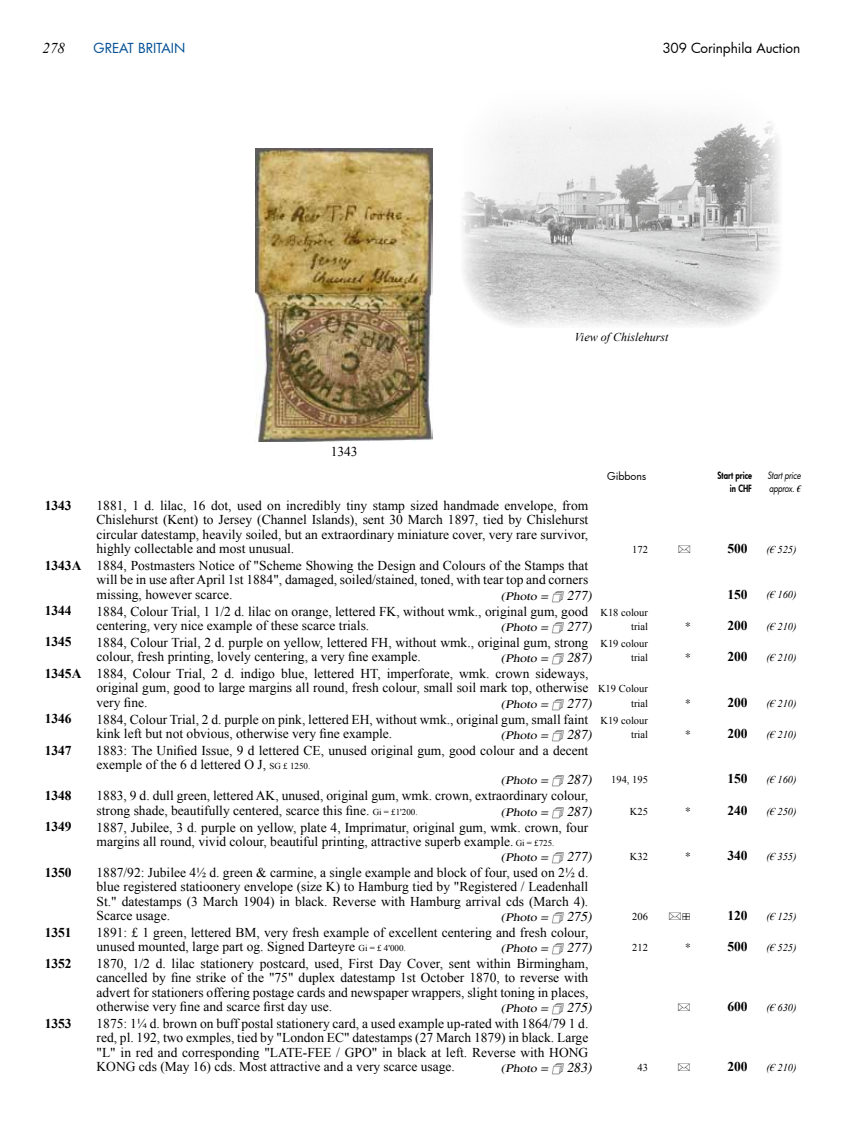
<style>
.page{position:relative;width:864px;height:1127px;background:#fff}
.page>*{position:absolute;margin:0;border:0;box-sizing:border-box;transform-origin:0 0}
.t1{font:italic 15px "Times New Roman";color:#000}
.t2{font:13.5px/14.2px "Times New Roman";color:#000}
.t3{font:700 13.5px "Times New Roman";color:#000}
.t4{font:13.5px "Futura";letter-spacing:-.005em;color:#000}
.t5{font:13.5px "Futura";letter-spacing:-.005em;color:#004f95}
.t6{font:italic 12px "Times New Roman";color:#000}
.t7{font:italic 11.55px "Times";color:#000;scale:1.18 1}
.t8{font:11.25px "Times";color:#000}
.t9{font:11.25px "aukphila";color:#000}
.t10{font:10.5px/14.2px "Times New Roman";color:#000;text-align:right}
.t11{font:italic 10.5px "Times New Roman";letter-spacing:-.01em;color:#000}
.t12{font:10.5px "Futura";color:#000}
.t13{font:italic 9.75px/12.8px "Futura";letter-spacing:-.015em;color:#000;scale:.8 1}
.t14{font:800 9.75px/12.8px "Futura";color:#000;text-align:right;scale:.8 1}
.s1{font-family:"Times New Roman";font-weight:700}
.s2{font-size:13.5px}
.s3{font-size:9px}
</style>
<div class="page">
<img style="left:255px;top:148px;width:177px;height:294px">
<img style="left:462px;top:107px;width:318px;height:219px">
<p class="t1" style="left:43px;top:38px;width:24px">278</p>
<p class="t5" style="left:94px;top:39px;width:93px">GREAT BRITAIN</p>
<p class="t4" style="left:662px;top:39px;width:139px">309 Corinphila Auction</p>
<p class="t6" style="left:574px;top:329px;width:95px">View of Chislehurst</p>
<p class="t2" style="left:330px;top:444px;width:28px">1343</p>
<p class="t12" style="left:607px;top:469px;width:40px">Gibbons</p>
<p class="t14" style="left:717px;top:469px;width:44px">Start price in CHF</p>
<p class="t13" style="left:767px;top:469px;width:43px">Start price approx. <span class="s1">€</span></p>
<p class="t3" style="left:45px;top:496px;width:29px">1343</p>
<p class="t2" style="left:96px;top:498px;width:493px;text-align:justify">1881, 1 d. lilac, 16 dot, used on incredibly tiny stamp sized handmade envelope, from Chislehurst (Kent) to Jersey (Channel Islands), sent 30 March 1897, tied by Chislehurst circular datestamp, heavily soiled, but an extraordinary miniature cover, very rare survivor, highly collectable and most unusual.</p>
<p class="t10" style="left:632px;top:542px;width:17px">172</p>
<p class="t9" style="left:677px;top:543px;width:14px">6</p>
<p class="t3" style="left:727px;top:539px;width:22px">500</p>
<p class="t11" style="left:766px;top:542px;width:31px">(€ 525)</p>
<p class="t3" style="left:45px;top:556px;width:38px">1343A</p>
<p class="t2" style="left:96px;top:558px;width:493px;text-align:justify">1884, Postmasters Notice of "Scheme Showing the Design and Colours of the Stamps that will be in use after April 1st 1884", damaged, soiled/stained, toned, with tear top and corners missing, however scarce.</p>
<p class="t7" style="left:500px;top:589px;width:81px">(Photo = <span class="s2">277)</span></p>
<p class="t3" style="left:727px;top:585px;width:22px">150</p>
<p class="t11" style="left:766px;top:588px;width:31px">(€ 160)</p>
<p class="t3" style="left:45px;top:601px;width:29px">1344</p>
<p class="t2" style="left:96px;top:604px;width:493px">1884, Colour Trial, 1 1/2 d. lilac on orange, lettered FK, without wmk., original gum, good centering, very nice example of these scarce trials.</p>
<p class="t10" style="left:600px;top:605px;width:49px">K18 colour trial</p>
<p class="t7" style="left:500px;top:620px;width:81px">(Photo = <span class="s2">277)</span></p>
<p class="t8" style="left:685px;top:619px;width:7px">*</p>
<p class="t3" style="left:727px;top:616px;width:22px">200</p>
<p class="t11" style="left:766px;top:619px;width:31px">(€ 210)</p>
<p class="t3" style="left:45px;top:632px;width:29px">1345</p>
<p class="t2" style="left:96px;top:635px;width:493px">1884, Colour Trial, 2 d. purple on yellow, lettered FH, without wmk., original gum, strong colour, fresh printing, lovely centering, a very fine example.</p>
<p class="t10" style="left:600px;top:636px;width:49px">K19 colour trial</p>
<p class="t7" style="left:500px;top:651px;width:81px">(Photo = <span class="s2">287)</span></p>
<p class="t8" style="left:685px;top:650px;width:7px">*</p>
<p class="t3" style="left:727px;top:647px;width:22px">200</p>
<p class="t11" style="left:766px;top:650px;width:31px">(€ 210)</p>
<p class="t3" style="left:45px;top:664px;width:38px">1345A</p>
<p class="t2" style="left:96px;top:666px;width:493px;text-align:justify">1884, Colour Trial, 2 d. indigo blue, lettered HT, imperforate, wmk. crown sideways, original gum, good to large margins all round, fresh colour, small soil mark top, otherwise very fine.</p>
<p class="t10" style="left:597px;top:681px;width:51px">K19 Colour trial</p>
<p class="t7" style="left:500px;top:697px;width:81px">(Photo = <span class="s2">277)</span></p>
<p class="t8" style="left:685px;top:696px;width:7px">*</p>
<p class="t3" style="left:727px;top:693px;width:22px">200</p>
<p class="t11" style="left:766px;top:696px;width:31px">(€ 210)</p>
<p class="t3" style="left:45px;top:709px;width:29px">1346</p>
<p class="t2" style="left:96px;top:712px;width:493px">1884, Colour Trial, 2 d. purple on pink, lettered EH, without wmk., original gum, small faint kink left but not obvious, otherwise very fine example.</p>
<p class="t10" style="left:600px;top:713px;width:49px">K19 colour trial</p>
<p class="t7" style="left:500px;top:728px;width:81px">(Photo = <span class="s2">287)</span></p>
<p class="t8" style="left:685px;top:727px;width:7px">*</p>
<p class="t3" style="left:727px;top:724px;width:22px">200</p>
<p class="t11" style="left:766px;top:727px;width:31px">(€ 210)</p>
<p class="t3" style="left:45px;top:741px;width:29px">1347</p>
<p class="t2" style="left:96px;top:743px;width:493px">1883: The Unified Issue, 9 d lettered CE, unused original gum, good colour and a decent exemple of the 6 d lettered O J, <span class="s3">SG £ 1250.</span></p>
<p class="t7" style="left:500px;top:773px;width:81px">(Photo = <span class="s2">287)</span></p>
<p class="t10" style="left:611px;top:772px;width:38px">194, 195</p>
<p class="t3" style="left:727px;top:769px;width:22px">150</p>
<p class="t11" style="left:766px;top:772px;width:31px">(€ 160)</p>
<p class="t3" style="left:45px;top:786px;width:29px">1348</p>
<p class="t2" style="left:96px;top:788px;width:493px">1883, 9 d. dull green, lettered AK, unused, original gum, wmk. crown, extraordinary colour, strong shade, beautifully centered, scarce this fine. <span class="s3">Gi = £1'200.</span></p>
<p class="t7" style="left:500px;top:805px;width:81px">(Photo = <span class="s2">287)</span></p>
<p class="t10" style="left:629px;top:804px;width:20px">K25</p>
<p class="t8" style="left:685px;top:804px;width:7px">*</p>
<p class="t3" style="left:727px;top:801px;width:22px">240</p>
<p class="t11" style="left:766px;top:804px;width:31px">(€ 250)</p>
<p class="t3" style="left:45px;top:817px;width:29px">1349</p>
<p class="t2" style="left:96px;top:820px;width:493px">1887, Jubilee, 3 d. purple on yellow, plate 4, Imprimatur, original gum, wmk. crown, four margins all round, vivid colour, beautiful printing, attractive superb example. <span class="s3">Gi = £725.</span></p>
<p class="t7" style="left:500px;top:850px;width:81px">(Photo = <span class="s2">277)</span></p>
<p class="t10" style="left:629px;top:849px;width:20px">K32</p>
<p class="t8" style="left:685px;top:849px;width:7px">*</p>
<p class="t3" style="left:727px;top:846px;width:22px">340</p>
<p class="t11" style="left:766px;top:849px;width:31px">(€ 355)</p>
<p class="t3" style="left:45px;top:863px;width:29px">1350</p>
<p class="t2" style="left:96px;top:865px;width:493px;text-align:justify">1887/92: Jubilee 4½ d. green &amp; carmine, a single example and block of four, used on 2½ d. blue registered statioonery envelope (size K) to Hamburg tied by "Registered / Leadenhall St." datestamps (3 March 1904) in black. Reverse with Hamburg arrival cds (March 4).<br>Scarce usage.</p>
<p class="t7" style="left:500px;top:910px;width:81px">(Photo = <span class="s2">275)</span></p>
<p class="t10" style="left:632px;top:909px;width:17px">206</p>
<p class="t9" style="left:668px;top:909px;width:23px">64</p>
<p class="t3" style="left:727px;top:906px;width:22px">120</p>
<p class="t11" style="left:766px;top:909px;width:31px">(€ 125)</p>
<p class="t3" style="left:45px;top:923px;width:29px">1351</p>
<p class="t2" style="left:96px;top:925px;width:493px">1891: £ 1 green, lettered BM, very fresh example of excellent centering and fresh colour, unused mounted, large part og. Signed Darteyre <span class="s3">Gi = £ 4'000.</span></p>
<p class="t7" style="left:500px;top:941px;width:81px">(Photo = <span class="s2">277)</span></p>
<p class="t10" style="left:632px;top:940px;width:17px">212</p>
<p class="t8" style="left:685px;top:941px;width:7px">*</p>
<p class="t3" style="left:727px;top:937px;width:22px">500</p>
<p class="t11" style="left:766px;top:940px;width:31px">(€ 525)</p>
<p class="t3" style="left:45px;top:954px;width:29px">1352</p>
<p class="t2" style="left:96px;top:956px;width:493px;text-align:justify">1870, 1/2 d. lilac stationery postcard, used, First Day Cover, sent within Birmingham, cancelled by fine strike of the "75" duplex datestamp 1st October 1870, to reverse with advert for stationers offering postage cards and newspaper wrappers, slight toning in places, otherwise very fine and scarce first day use.</p>
<p class="t7" style="left:500px;top:1001px;width:81px">(Photo = <span class="s2">275)</span></p>
<p class="t9" style="left:677px;top:1000px;width:14px">6</p>
<p class="t3" style="left:727px;top:997px;width:22px">600</p>
<p class="t11" style="left:766px;top:1000px;width:31px">(€ 630)</p>
<p class="t3" style="left:45px;top:1014px;width:29px">1353</p>
<p class="t2" style="left:96px;top:1016px;width:493px;text-align:justify">1875: 1¼ d. brown on buff postal stationery card, a used example up-rated with 1864/79 1 d. red, pl. 192, two exmples, tied by "London EC" datestamps (27 March 1879) in black. Large "L" in red and corresponding "LATE-FEE / GPO" in black at left. Reverse with HONG KONG cds (May 16) cds. Most attractive and a very scarce usage.</p>
<p class="t7" style="left:500px;top:1061px;width:81px">(Photo = <span class="s2">283)</span></p>
<p class="t10" style="left:637px;top:1060px;width:12px">43</p>
<p class="t9" style="left:677px;top:1060px;width:14px">6</p>
<p class="t3" style="left:727px;top:1057px;width:22px">200</p>
<p class="t11" style="left:766px;top:1060px;width:31px">(€ 210)</p>
</div>
